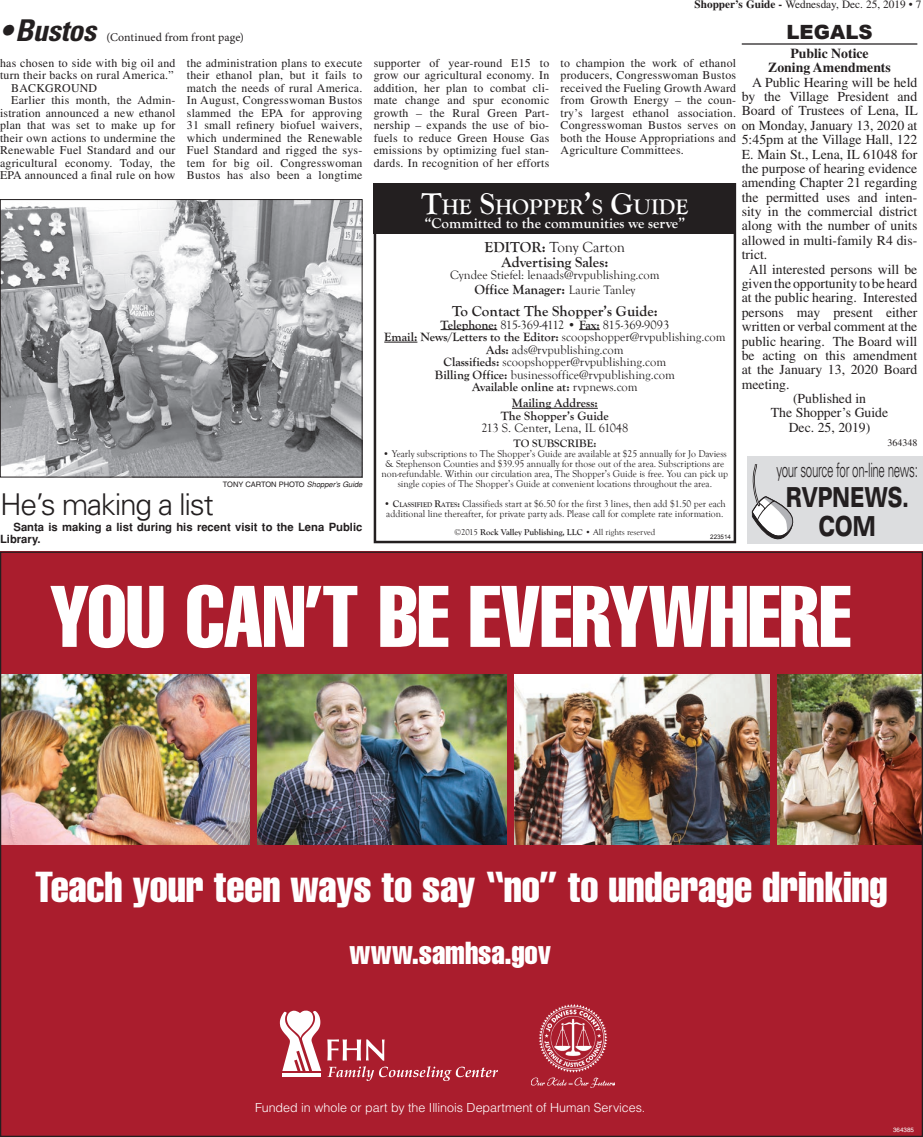
<style>
.page{position:relative;width:923px;height:1137px;background:#fff}
.page>*{position:absolute;margin:0;border:0;box-sizing:border-box;transform-origin:0 0}
.t1{font:85.62px "Helvetica LT Std Comp";letter-spacing:-.005em;color:#fff}
.t2{font:42.5px "Helvetica LT Std Comp";letter-spacing:-.005em;color:#fff}
.t3{font:31.25px "Helvetica LT Std Comp";color:#fff}
.t4{font:300 30px "Univers";letter-spacing:-.04em;color:#231f20}
.t5{font:italic 700 condensed 30px "Univers";letter-spacing:-.015em;color:#231f20}
.t6{font:900 expanded 27.62px/29.5px "Univers";letter-spacing:-.03em;color:#231f20;text-align:center;scale:.68 1}
.t7{font:700 21.88px "Goudy Old Style T";color:#fff}
.t8{font:300 19.75px "Univers";letter-spacing:-.035em;color:#231f20;scale:.59 1}
.t9{font:900 19.62px "Arial";color:#231f20}
.t10{font:700 15px/23.1px "Goudy Old Style T";color:#fff;text-align:center}
.t11{font:700 15px "Goudy Old Style T";color:#231f20}
.t12{font:13.75px "Times";color:#231f20}
.t13{font:700 13.75px "Times";color:#231f20}
.t14{font:700 13.75px "Goudy Old Style T";color:#231f20}
.t15{font:12.5px/12.5px "Goudy Old Style T";color:#231f20;text-align:center}
.t16{font:300 12.5px "Helvetica LT Std";color:#fff}
.t17{font:700 12.5px/12.5px "Goudy Old Style T";color:#231f20;text-align:center}
.t18{font:11.88px/12.5px "Times";letter-spacing:.02em;color:#231f20;text-align:justify}
.t19{font:11.88px "Minion Pro";color:#231f20}
.t20{font:700 11.25px/12.5px "Helvetica";color:#231f20}
.t21{font:11.25px "Times";color:#231f20}
.t22{font:700 11.25px "Goudy Old Style T";color:#231f20}
.t23{font:10px/10px "Goudy Old Style T";color:#231f20;text-align:center}
.t24{font:10px "Times";color:#231f20}
.t25{font:700 8.75px "Goudy Old Style T";color:#231f20}
.t26{font:7.5px "Helvetica";color:#231f20}
.t27{font:6.25px "Arial";color:#231f20}
.t28{font:6.25px "Helvetica";color:#fff}
.s1{font-style:italic}
.s2{font-weight:700}
.s3{font-size:31.25px}
.s4{color:#231f20}
.s5{font-weight:400;color:#231f20}
.s6{font-weight:400;font-size:12.5px}
.s7{font-weight:400}
.s8{font-weight:700;font-size:7px}
</style>
<div class="page">
<div style="left:373px;top:183px;width:363px;height:360px;border:2px solid #231f20"></div>
<div style="left:373px;top:183px;width:363px;height:51px;background:#231f20"></div>
<hr style="left:440px;top:329px;width:57px;height:1px;background:#231f20">
<svg style="left:579px;top:329px;width:20px;height:1px"></svg>
<hr style="left:384px;top:342px;width:33px;height:1px;background:#231f20">
<hr style="left:512px;top:408px;width:86px;height:1px;background:#231f20">
<div style="left:0;top:551px;width:922px;height:585px;background:#aa1d2d"></div>
<img style="left:514px;top:674px;width:255px;height:170px">
<img style="left:257px;top:674px;width:250px;height:170px">
<img style="left:2px;top:674px;width:248px;height:170px">
<img style="left:777px;top:674px;width:143px;height:170px">
<hr style="left:282px;top:1073px;width:39px;height:3px;background:#fff">
<svg style="left:280px;top:1010px;width:41px;height:60px"></svg>
<svg style="left:327px;top:1039px;width:171px;height:41px"></svg>
<img style="left:531px;top:1004px;width:83px;height:83px">
<hr style="left:741px;top:43px;width:176px;height:2px;background:#231f20">
<img style="left:2px;top:201px;width:358px;height:274px">
<div style="left:0;top:199px;width:362px;height:278px;border:1px solid #231f20"></div>
<div style="left:747px;top:455px;width:175px;height:88px;background:#dcdddf"></div>
<svg style="left:751px;top:465px;width:43px;height:75px"></svg>
<p class="t5" style="left:0;top:12px;width:98px">•Bustos</p>
<p class="t19" style="left:106px;top:30px;width:139px">(Continued from front page)</p>
<p class="t18" style="left:0;top:56px;width:177px">has chosen to side with big oil and</p>
<p class="t18" style="left:0;top:69px;width:175px">turn their backs on rural America.”</p>
<p class="t18" style="left:11px;top:81px;width:87px">BACKGROUND</p>
<p class="t18" style="left:11px;top:94px;width:166px">Earlier this month, the Admin-</p>
<p class="t18" style="left:0;top:106px;width:177px">istration announced a new ethanol</p>
<p class="t18" style="left:0;top:119px;width:177px">plan that was set to make up for</p>
<p class="t18" style="left:0;top:131px;width:177px">their own actions to undermine the</p>
<p class="t18" style="left:0;top:144px;width:177px">Renewable Fuel Standard and our</p>
<p class="t18" style="left:0;top:156px;width:177px">agricultural economy. Today, the</p>
<p class="t18" style="left:0;top:169px;width:177px">EPA announced a final rule on how</p>
<p class="t18" style="left:187px;top:56px;width:177px">the administration plans to execute their ethanol plan, but it fails to match the needs of rural America.<br>In August, Congresswoman Bustos slammed the EPA for approving 31 small refinery biofuel waivers, which undermined the Renewable Fuel Standard and rigged the sys&shy;tem for big oil. Congresswoman Bustos has also been a longtime</p>
<p class="t26" style="left:223px;top:480px;width:141px">TONY CARTON PHOTO <span class="s1">Shopper’s Guide</span></p>
<p class="t4" style="left:0;top:485px;width:215px">He’s making a list</p>
<p class="t20" style="left:0;top:520px;width:364px;text-indent:14px">Santa is making a list during his recent visit to the Lena Public<br>Library.</p>
<p class="t21" style="left:694px;top:-2px;width:228px"><span class="s2">Shopper’s Guide -</span> Wednesday, Dec. 25, 2019 • 7</p>
<p class="t9" style="left:786px;top:21px;width:87px">LEGALS</p>
<p class="t13" style="left:790px;top:45px;width:80px">Public Notice</p>
<p class="t13" style="left:768px;top:59px;width:124px">Zoning Amendments</p>
<p class="t12" style="left:752px;top:74px;width:167px">A Public Hearing will be held</p>
<p class="t12" style="left:741px;top:89px;width:177px">by the Village President and</p>
<p class="t12" style="left:741px;top:103px;width:177px">Board of Trustees of Lena, IL</p>
<p class="t12" style="left:741px;top:117px;width:177px">on Monday, January 13, 2020 at</p>
<p class="t12" style="left:741px;top:132px;width:177px">5:45pm at the Village Hall, 122</p>
<p class="t12" style="left:741px;top:146px;width:177px">E. Main St., Lena, IL 61048 for</p>
<p class="t12" style="left:741px;top:160px;width:177px">the purpose of hearing evidence</p>
<p class="t12" style="left:741px;top:175px;width:177px">amending Chapter 21 regarding</p>
<p class="t12" style="left:741px;top:189px;width:177px">the permitted uses and inten-</p>
<p class="t12" style="left:741px;top:204px;width:177px">sity in the commercial district</p>
<p class="t12" style="left:741px;top:218px;width:177px">along with the number of units</p>
<p class="t12" style="left:741px;top:232px;width:177px">allowed in multi-family R4 dis-</p>
<p class="t12" style="left:741px;top:247px;width:27px">trict.</p>
<p class="t12" style="left:749px;top:261px;width:169px">All interested persons will be</p>
<p class="t12" style="left:741px;top:276px;width:177px">given the opportunity to be heard</p>
<p class="t12" style="left:741px;top:290px;width:177px">at the public hearing. Interested</p>
<p class="t12" style="left:741px;top:304px;width:177px">persons may present either</p>
<p class="t12" style="left:741px;top:319px;width:177px">written or verbal comment at the</p>
<p class="t12" style="left:741px;top:333px;width:177px">public hearing. The Board will</p>
<p class="t12" style="left:741px;top:347px;width:177px">be acting on this amendment</p>
<p class="t12" style="left:741px;top:362px;width:177px">at the January 13, 2020 Board</p>
<p class="t12" style="left:741px;top:376px;width:49px">meeting.</p>
<p class="t12" style="left:793px;top:391px;width:74px">(Published in</p>
<p class="t12" style="left:770px;top:405px;width:119px">The Shopper’s Guide</p>
<p class="t12" style="left:788px;top:419px;width:83px">Dec. 25, 2019)</p>
<p class="t24" style="left:887px;top:437px;width:31px">364348</p>
<p class="t18" style="left:374px;top:56px;width:177px">supporter of year-round E15 to grow our agricultural economy. In addition, her plan to combat cli&shy;mate change and spur economic growth – the Rural Green Part&shy;nership – expands the use of bio&shy;fuels to reduce Green House Gas emissions by optimizing fuel stan&shy;dards. In recognition of her efforts</p>
<p class="t18" style="left:560px;top:56px;width:177px">to champion the work of ethanol producers, Congresswoman Bustos received the Fueling Growth Award from Growth Energy – the coun&shy;try’s largest ethanol association.<br>Congresswoman Bustos serves on both the House Appropriations and Agriculture Committees.</p>
<p class="t7" style="left:421px;top:194px;width:268px"><span class="s3">T</span>HE <span class="s3">S</span>HOPPER<span class="s3">’</span>S <span class="s3">G</span>UIDE</p>
<p class="t10" style="left:424px;top:212px;width:262px">“Committed to the communities we serve”<br><span class="s4">EDITOR:</span> <span class="s5">Tony Carton</span></p>
<p class="t11" style="left:501px;top:253px;width:108px">Advertising Sales:</p>
<p class="t15" style="left:450px;top:269px;width:211px">Cyndee Stiefel: lenaads@rvpublishing.com</p>
<p class="t14" style="left:474px;top:282px;width:162px">Office Manager: <span class="s6">Laurie Tanley</span></p>
<p class="t11" style="left:452px;top:302px;width:207px">To Contact The Shopper’s Guide:</p>
<p class="t15" style="left:384px;top:318px;width:343px"><span class="s2">Telephone:</span> 815-369-4112 • <span class="s2">Fax:</span> 815-369-9093<br><span class="s2">Email: News/Letters to the Editor:</span> scoopshopper@rvpublishing.com <span class="s2">Ads:</span> ads@rvpublishing.com<br><span class="s2">Classifieds:</span> scoopshopper@rvpublishing.com<br><span class="s2">Billing Office:</span> businessoffice@rvpublishing.com<br><span class="s2">Available online at:</span> rvpnews.com</p>
<p class="t17" style="left:481px;top:397px;width:149px">Mailing Address:<br>The Shopper’s Guide<br><span class="s7">213 S. Center, Lena, IL 61048</span></p>
<p class="t22" style="left:513px;top:437px;width:84px">TO SUBSCRIBE:</p>
<p class="t23" style="left:381px;top:449px;width:348px">• Yearly subscriptions to The Shopper’s Guide are available at $25 annually for Jo Daviess &amp; Stephenson Counties and $39.95 annually for those out of the area. Subscriptions are non-refundable. Within our circulation area, The Shopper’s Guide is free. You can pick up single copies of The Shopper’s Guide at convenient locations throughout the area.</p>
<p class="t23" style="left:384px;top:499px;width:343px;text-align:left">• <span class="s2">C</span><span class="s8">LASSIFIED</span> <span class="s2">R</span><span class="s8">ATES</span><span class="s2">:</span> Classifieds start at $6.50 for the first 3 lines, then add $1.50 per each additional line thereafter, for private party ads. Please call for complete rate information.</p>
<p class="t25" style="left:454px;top:526px;width:202px"><span class="s7">©2015</span> Rock Valley Publishing, LLC <span class="s7">• All rights reserved</span></p>
<p class="t8" style="left:776px;top:458px;width:242px">your source for on-line news:</p>
<p class="t6" style="left:785px;top:482px;width:183px">RVPNEWS.<br>COM</p>
<p class="t27" style="left:710px;top:532px;width:22px">223514</p>
<p class="t1" style="left:50px;top:562px;width:802px">YOU CAN’T BE EVERYWHERE</p>
<p class="t2" style="left:35px;top:860px;width:853px">Teach your teen ways to say “no” to underage drinking</p>
<p class="t3" style="left:349px;top:932px;width:203px">www.samhsa.gov</p>
<p class="t16" style="left:255px;top:1099px;width:392px">Funded in whole or part by the Illinois Department of Human Services.</p>
<p class="t28" style="left:893px;top:1125px;width:22px">364385</p>
</div>
